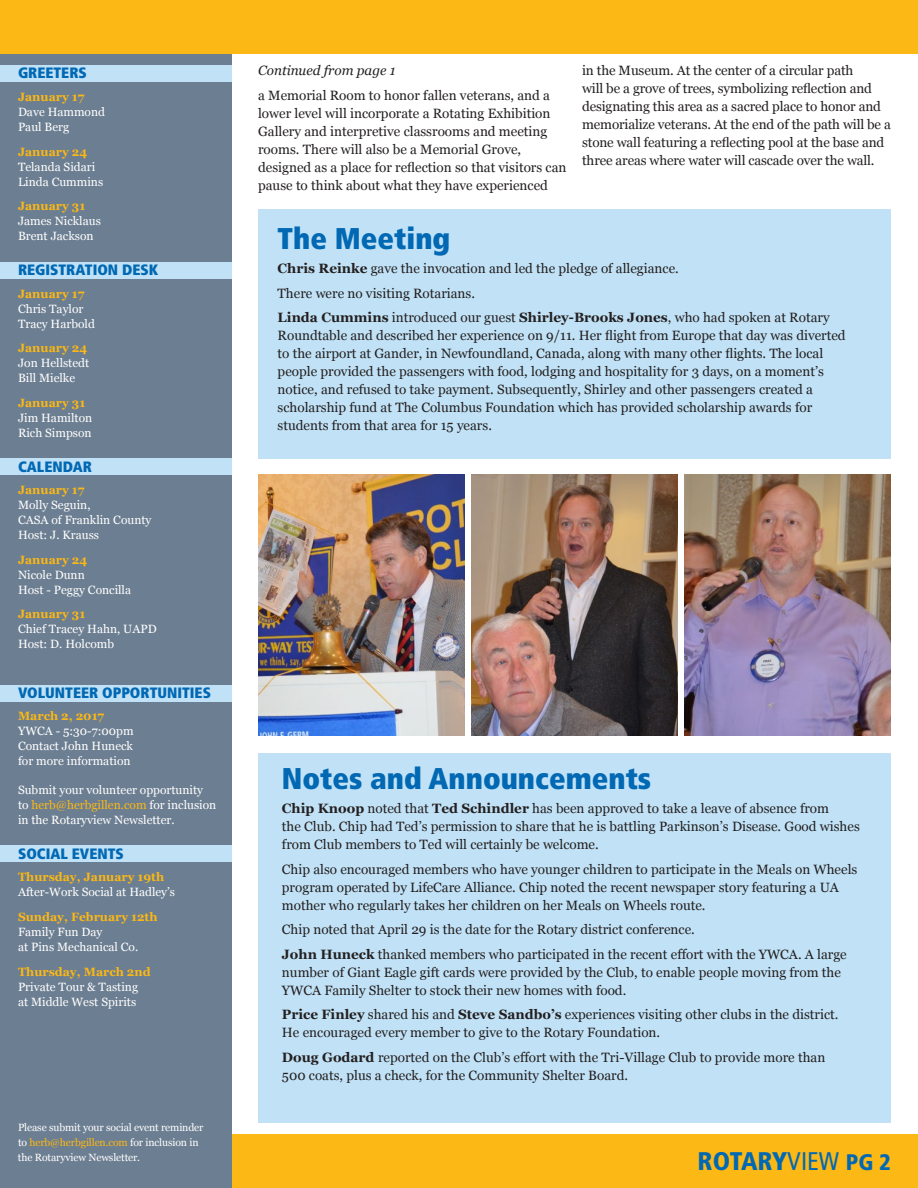
<style>
.page{position:relative;width:918px;height:1188px;background:#fff}
.page>*{position:absolute;margin:0;border:0;box-sizing:border-box;transform-origin:0 0}
.t1{font:900 condensed 30px "Frutiger";color:#0168b3}
.t2{font:900 condensed 25.5px "Frutiger";letter-spacing:-.02em;color:#0168b3}
.t3{font:900 condensed 15px "Frutiger";color:#0168b3}
.t4{font:13.5px/18px "Georgia";color:#231f20}
.t5{font:italic 13.5px "Georgia";color:#231f20}
.t6{font:12px/15px "Georgia";color:#fff}
.t7{font:700 12px "Georgia";color:#fcb814}
.t8{font:10.5px/15px "Georgia";letter-spacing:-.01em;color:#fff}
.s1{color:#fcb814}
.s2{font-weight:700}
.s3{font-weight:400}
.s4{font-size:22.5px}
</style>
<div class="page">
<div style="left:0;top:1134px;width:918px;height:54px;background:#fcb814"></div>
<div style="left:0;top:0;width:231px;height:1188px;background:#6c7e91"></div>
<div style="left:0;top:0;width:918px;height:54px;background:#fcb814"></div>
<div style="left:258px;top:754px;width:633px;height:369px;background:#c1e2f6"></div>
<div style="left:0;top:846px;width:231px;height:16px;background:#c1e2f6"></div>
<div style="left:0;top:65px;width:231px;height:16px;background:#c1e2f6"></div>
<div style="left:0;top:262px;width:231px;height:16px;background:#c1e2f6"></div>
<div style="left:0;top:459px;width:231px;height:16px;background:#c1e2f6"></div>
<div style="left:0;top:685px;width:231px;height:16px;background:#c1e2f6"></div>
<div style="left:258px;top:210px;width:633px;height:249px;background:#c1e2f6"></div>
<img style="left:258px;top:475px;width:207px;height:260px">
<img style="left:471px;top:475px;width:207px;height:260px">
<img style="left:684px;top:475px;width:207px;height:260px">
<p class="t3" style="left:18px;top:64px;width:70px">GREETERS</p>
<p class="t7" style="left:18px;top:88px;width:68px">January 17</p>
<p class="t6" style="left:18px;top:104px;width:89px">Dave Hammond<br>Paul Berg</p>
<p class="t7" style="left:18px;top:142px;width:71px">January 24</p>
<p class="t6" style="left:18px;top:158px;width:87px">Telanda Sidari<br>Linda Cummins</p>
<p class="t7" style="left:18px;top:197px;width:69px">January 31</p>
<p class="t6" style="left:18px;top:213px;width:84px">James Nicklaus<br>Brent Jackson</p>
<p class="t3" style="left:18px;top:261px;width:142px">REGISTRATION DESK</p>
<p class="t7" style="left:18px;top:284px;width:68px">January 17</p>
<p class="t6" style="left:18px;top:300px;width:78px">Chris Taylor<br>Tracy Harbold</p>
<p class="t7" style="left:18px;top:339px;width:71px">January 24</p>
<p class="t6" style="left:18px;top:355px;width:73px">Jon Hellstedt<br>Bill Mielke</p>
<p class="t7" style="left:18px;top:394px;width:69px">January 31</p>
<p class="t6" style="left:18px;top:410px;width:76px">Jim Hamilton<br>Rich Simpson</p>
<p class="t3" style="left:18px;top:458px;width:76px">CALENDAR</p>
<p class="t7" style="left:18px;top:481px;width:68px">January 17</p>
<p class="t6" style="left:18px;top:497px;width:135px">Molly Seguin,<br>CASA of Franklin County<br>Host: J. Krauss</p>
<p class="t7" style="left:18px;top:550px;width:71px">January 24</p>
<p class="t6" style="left:18px;top:567px;width:115px">Nicole Dunn<br>Host - Peggy Concilla</p>
<p class="t7" style="left:18px;top:605px;width:69px">January 31</p>
<p class="t6" style="left:18px;top:621px;width:140px">Chief Tracey Hahn, UAPD<br>Host: D. Holcomb</p>
<p class="t3" style="left:18px;top:684px;width:195px">VOLUNTEER OPPORTUNITIES</p>
<p class="t7" style="left:18px;top:707px;width:88px">March 2, 2017</p>
<p class="t6" style="left:18px;top:723px;width:117px;text-align:justify">YWCA - 5:30-7:00pm Contact John Huneck for more information</p>
<p class="t6" style="left:18px;top:782px;width:200px">Submit your volunteer opportunity to <span class="s1">herb@herbgillen.com</span> for inclusion in the Rotaryview Newsletter.</p>
<p class="t3" style="left:18px;top:845px;width:107px">SOCIAL EVENTS</p>
<p class="t7" style="left:18px;top:868px;width:148px">Thursday, January 19th</p>
<p class="t6" style="left:18px;top:884px;width:159px">After-Work Social at Hadley’s</p>
<p class="t7" style="left:18px;top:908px;width:141px">Sunday, February 12th</p>
<p class="t6" style="left:18px;top:924px;width:122px">Family Fun Day<br>at Pins Mechanical Co.</p>
<p class="t7" style="left:18px;top:962px;width:134px">Thursday, March 2nd</p>
<p class="t6" style="left:18px;top:978px;width:122px">Private Tour &amp; Tasting at Middle West Spirits</p>
<p class="t8" style="left:18px;top:1119px;width:187px">Please submit your social event reminder to <span class="s1">herb@herbgillen.com</span> for inclusion in the Rotaryview Newsletter.</p>
<p class="t5" style="left:258px;top:61px;width:139px">Continued from page 1</p>
<p class="t4" style="left:258px;top:86px;width:310px">a Memorial Room to honor fallen veterans, and a lower level will incorporate a Rotating Exhibition Gallery and interpretive classrooms and meeting rooms. There will also be a Memorial Grove, designed as a place for reflection so that visitors can pause to think about what they have experienced</p>
<p class="t4" style="left:582px;top:61px;width:310px">in the Museum. At the center of a circular path<br>will be a grove of trees, symbolizing reflection and designating this area as a sacred place to honor and memorialize veterans. At the end of the path will be a stone wall featuring a reflecting pool at the base and three areas where water will cascade over the wall.</p>
<h1 class="t1" style="left:278px;top:220px;width:174px">The Meeting</h1>
<p class="t4" style="left:278px;top:256px;width:554px;line-height:24.5px"><span class="s2">Chris Reinke</span> gave the invocation and led the pledge of allegiance.<br>There were no visiting Rotarians.<br><span class="s2">Linda Cummins</span> introduced our guest <span class="s2">Shirley-Brooks Jones</span>, who had spoken at Rotary</p>
<p class="t4" style="left:278px;top:326px;width:570px">Roundtable and described her experience on 9/11. Her flight from Europe that day was diverted to the airport at Gander, in Newfoundland, Canada, along with many other flights. The local people provided the passengers with food, lodging and hospitality for 3 days, on a moment’s notice, and refused to take payment. Subsequently, Shirley and other passengers created a scholarship fund at The Columbus Foundation which has provided scholarship awards for students from that area for 15 years.</p>
<h1 class="t1" style="left:282px;top:760px;width:371px">Notes and Announcements</h1>
<p class="t4" style="left:282px;top:799px;width:579px"><span class="s2">Chip Knoop</span> noted that <span class="s2">Ted Schindler</span> has been approved to take a leave of absence from<br>the Club. Chip had Ted’s permission to share that he is battling Parkinson’s Disease. Good wishes from Club members to Ted will certainly be welcome.</p>
<p class="t4" style="left:282px;top:860px;width:577px">Chip also encouraged members who have younger children to participate in the Meals on Wheels program operated by LifeCare Alliance. Chip noted the recent newspaper story featuring a UA mother who regularly takes her children on her Meals on Wheels route.</p>
<p class="t4" style="left:282px;top:917px;width:566px;line-height:24.5px">Chip noted that April 29 is the date for the Rotary district conference.<br><span class="s2">John Huneck</span> thanked members who participated in the recent effort with the YWCA. A large</p>
<p class="t4" style="left:282px;top:963px;width:560px">number of Giant Eagle gift cards were provided by the Club, to enable people moving from the<br>YWCA Family Shelter to stock their new homes with food.</p>
<p class="t4" style="left:282px;top:1005px;width:558px"><span class="s2">Price Finley</span> shared his and <span class="s2">Steve Sandbo’s</span> experiences visiting other clubs in the district.<br>He encouraged every member to give to the Rotary Foundation.</p>
<p class="t4" style="left:282px;top:1048px;width:545px"><span class="s2">Doug Godard</span> reported on the Club’s effort with the Tri-Village Club to provide more than<br>500 coats, plus a check, for the Community Shelter Board.</p>
<h2 class="t2" style="left:698px;top:1146px;width:195px">ROTARY<span class="s3">VIEW</span> <span class="s4">PG 2</span></h2>
</div>
